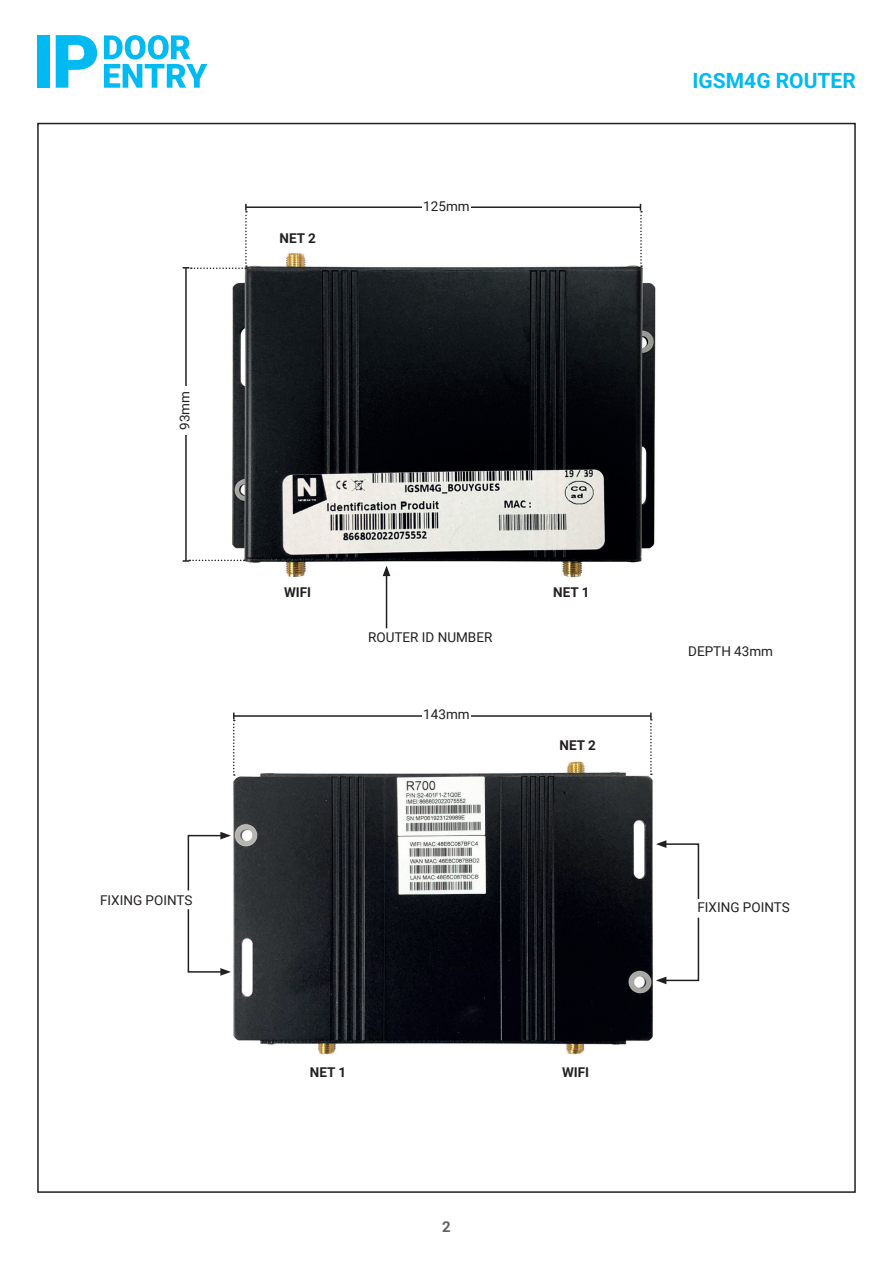
<style>
.page{position:relative;width:893px;height:1263px;background:#fff}
.page>*{position:absolute;margin:0;border:0;box-sizing:border-box;transform-origin:0 0}
.t1{font:700 21px "Roboto";color:#00baf1}
.t2{font:700 15px "Roboto";color:#636366}
.t3{font:13.5px "Roboto";color:#231f20}
.t4{font:700 13.5px "Roboto";color:#231f20}
</style>
<div class="page">
<div style="left:37px;top:35px;width:13px;height:53px;background:#00baf1"></div>
<svg style="left:56px;top:35px;width:41px;height:53px"></svg>
<svg style="left:104px;top:35px;width:103px;height:53px"></svg>
<img style="left:218px;top:253px;width:438px;height:343px">
<img style="left:233px;top:761px;width:420px;height:294px">
<hr style="left:386px;top:574px;width:1px;height:54px;background:#231f20">
<svg style="left:383px;top:566px;width:7px;height:10px"></svg>
<svg style="left:187px;top:832px;width:44px;height:59px"></svg>
<svg style="left:656px;top:840px;width:44px;height:59px"></svg>
<svg style="left:187px;top:909px;width:44px;height:67px"></svg>
<svg style="left:656px;top:917px;width:44px;height:67px"></svg>
<hr style="left:234px;top:715px;width:417px;height:2px;background:#231f20">
<hr style="left:246px;top:206px;width:394px;height:2px;background:#231f20">
<hr style="left:185px;top:268px;width:2px;height:293px;background:#231f20">
<div style="left:422px;top:709px;width:49px;height:14px;background:#fff"></div>
<div style="left:422px;top:200px;width:49px;height:14px;background:#fff"></div>
<div style="left:179px;top:386px;width:14px;height:49px;background:#fff"></div>
<svg style="left:183px;top:560px;width:62px;height:2px"></svg>
<svg style="left:233px;top:713px;width:2px;height:63px"></svg>
<svg style="left:640px;top:204px;width:2px;height:63px"></svg>
<svg style="left:183px;top:204px;width:64px;height:65px"></svg>
<svg style="left:650px;top:713px;width:2px;height:62px"></svg>
<p class="t3" style="left:175px;top:430px;width:40px;rotate:-90deg">93mm</p>
<p class="t3" style="left:100px;top:891px;width:94px">FIXING POINTS</p>
<p class="t4" style="left:279px;top:228px;width:38px">NET 2</p>
<p class="t3" style="left:423px;top:196px;width:48px">125mm</p>
<p class="t4" style="left:284px;top:582px;width:29px">WIFI</p>
<p class="t3" style="left:368px;top:628px;width:126px">ROUTER ID NUMBER</p>
<p class="t3" style="left:423px;top:705px;width:48px">143mm</p>
<p class="t4" style="left:553px;top:582px;width:38px">NET 1</p>
<p class="t4" style="left:560px;top:736px;width:38px">NET 2</p>
<p class="t4" style="left:310px;top:1063px;width:38px">NET 1</p>
<p class="t2" style="left:442px;top:1216px;width:10px">2</p>
<p class="t4" style="left:562px;top:1063px;width:29px">WIFI</p>
<h1 class="t1" style="left:692px;top:66px;width:165px">IGSM4G ROUTER</h1>
<p class="t3" style="left:688px;top:642px;width:86px">DEPTH 43mm</p>
<p class="t3" style="left:697px;top:898px;width:94px">FIXING POINTS</p>
</div>
